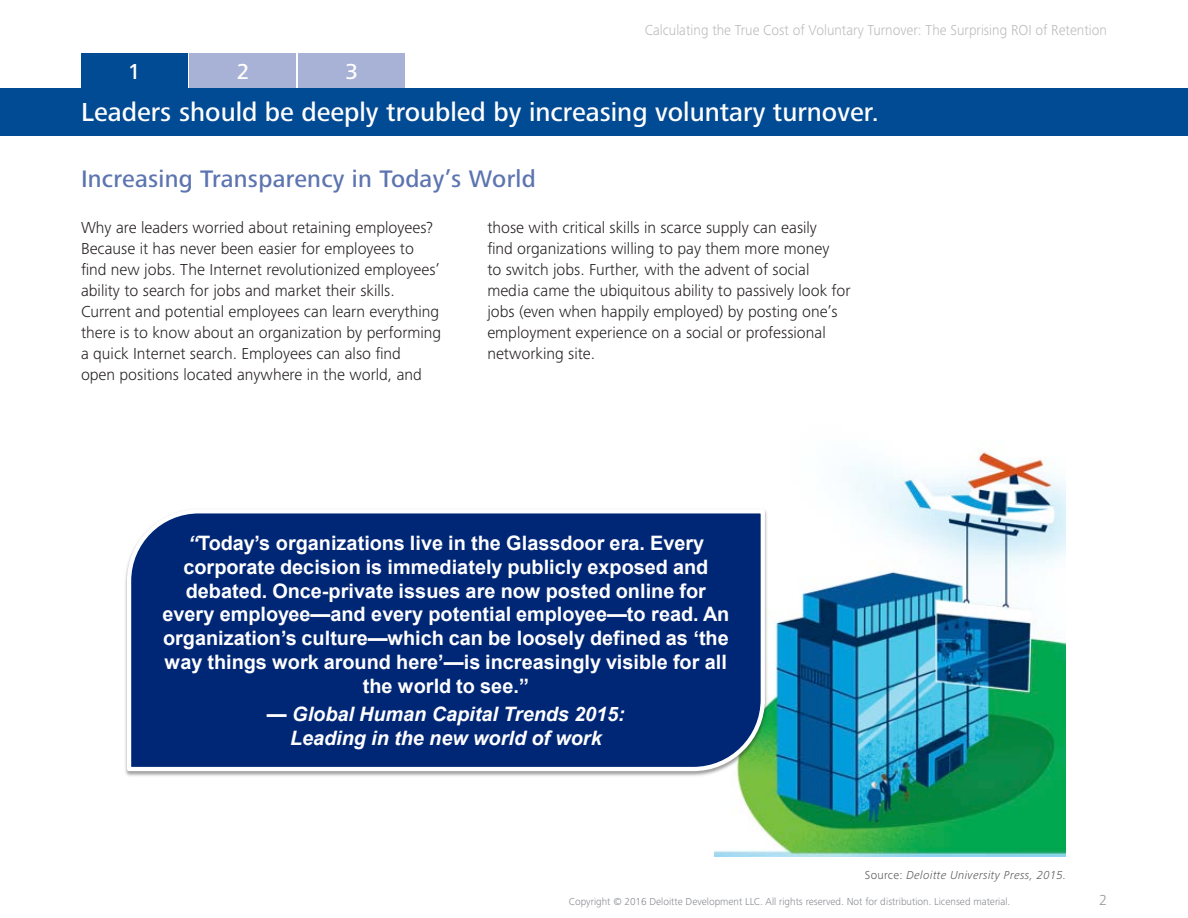
<style>
.page{position:relative;width:1188px;height:918px;background:#fff}
.page>*{position:absolute;margin:0;border:0;box-sizing:border-box;transform-origin:0 0}
.Key_Insight{font:500 27px "Frutiger Next Pro";color:#fff}
.Heading_2{font:500 24.75px "Frutiger Next Pro";letter-spacing:.01em;color:#5c74b0}
.Key_Insights_Breadcr{font:500 22.5px "Frutiger Next Pro";color:#fff}
.t1{font:700 19.95px/23.9px "Arial";color:#fff;text-align:center}
.t2{font:italic 700 19.95px/23.9px "Arial";color:#fff;text-align:center}
.Body_Text{font:300 16.5px/21px "Frutiger Next Pro";color:#231f20}
.t3{font:300 15px "Frutiger Next Pro";color:#bbbbbd;scale:.95 1}
.Page_number{font:300 15px "Frutiger Next Pro";color:#939598}
.Source_Credit_Line{font:italic 300 12px "Frutiger Next Pro";letter-spacing:.025em;color:#57585a}
.t4{font:300 10.5px "Frutiger Next Pro";color:#86888e}
.s1{font-style:italic}
.s2{font-style:normal}
</style>
<div class="page">
<div style="left:81px;top:53px;width:107px;height:35px;background:#014a94"></div>
<div style="left:298px;top:53px;width:107px;height:35px;background:#a8b2d6"></div>
<div style="left:190px;top:53px;width:106px;height:35px;background:#a8b2d6"></div>
<div style="left:0;top:88px;width:1188px;height:47px;background:#014a94"></div>
<img style="left:714px;top:451px;width:352px;height:406px">
<img style="left:126px;top:507px;width:644px;height:271px">
<svg style="left:125px;top:507px;width:642px;height:266px"></svg>
<p class="t3" style="left:645px;top:22px;width:488px">Calculating the True Cost of Voluntary Turnover: The Surprising ROI of Retention</p>
<p class="Key_Insights_Breadcr" style="left:128px;top:58px;width:14px">1</p>
<p class="Key_Insights_Breadcr" style="left:237px;top:58px;width:14px">2</p>
<p class="Key_Insights_Breadcr" style="left:345px;top:58px;width:14px">3</p>
<p class="Key_Insight" style="left:81px;top:97px;width:799px">Leaders should be deeply troubled by increasing voluntary turnover.</p>
<p class="Heading_2" style="left:81px;top:165px;width:456px">Increasing Transparency in Today’s World</p>
<p class="Body_Text" style="left:81px;top:217px;width:362px">Why are leaders worried about retaining employees?<br>Because it has never been easier for employees to find new jobs. The Internet revolutionized employees’ ability to search for jobs and market their skills.<br>Current and potential employees can learn everything there is to know about an organization by performing a quick Internet search. Employees can also find<br>open positions located anywhere in the world, and</p>
<p class="Body_Text" style="left:487px;top:217px;width:365px">those with critical skills in scarce supply can easily<br>find organizations willing to pay them more money<br>to switch jobs. Further, with the advent of social media came the ubiquitous ability to passively look for jobs (even when happily employed) by posting one’s employment experience on a social or professional networking site.</p>
<p class="t1" style="left:163px;top:532px;width:568px"><span class="s1">“</span>Today’s organizations live in the Glassdoor era. Every corporate decision is immediately publicly exposed and debated. Once-private issues are now posted online for every employee—and every potential employee—to read. An organization’s culture—which can be loosely defined as ‘the way things work around here’—is increasingly visible for all the world to see.”</p>
<p class="t2" style="left:267px;top:703px;width:359px"><span class="s2">—</span> Global Human Capital Trends 2015:<br>Leading in the new world of work</p>
<p class="Source_Credit_Line" style="left:865px;top:868px;width:203px"><span class="s2">Source:</span> Deloitte University Press, 2015.</p>
<p class="t4" style="left:569px;top:896px;width:443px">Copyright © 2016 Deloitte Development LLC. All rights reserved. Not for distribution. Licensed material.</p>
<p class="Page_number" style="left:1099px;top:891px;width:9px">2</p>
</div>
